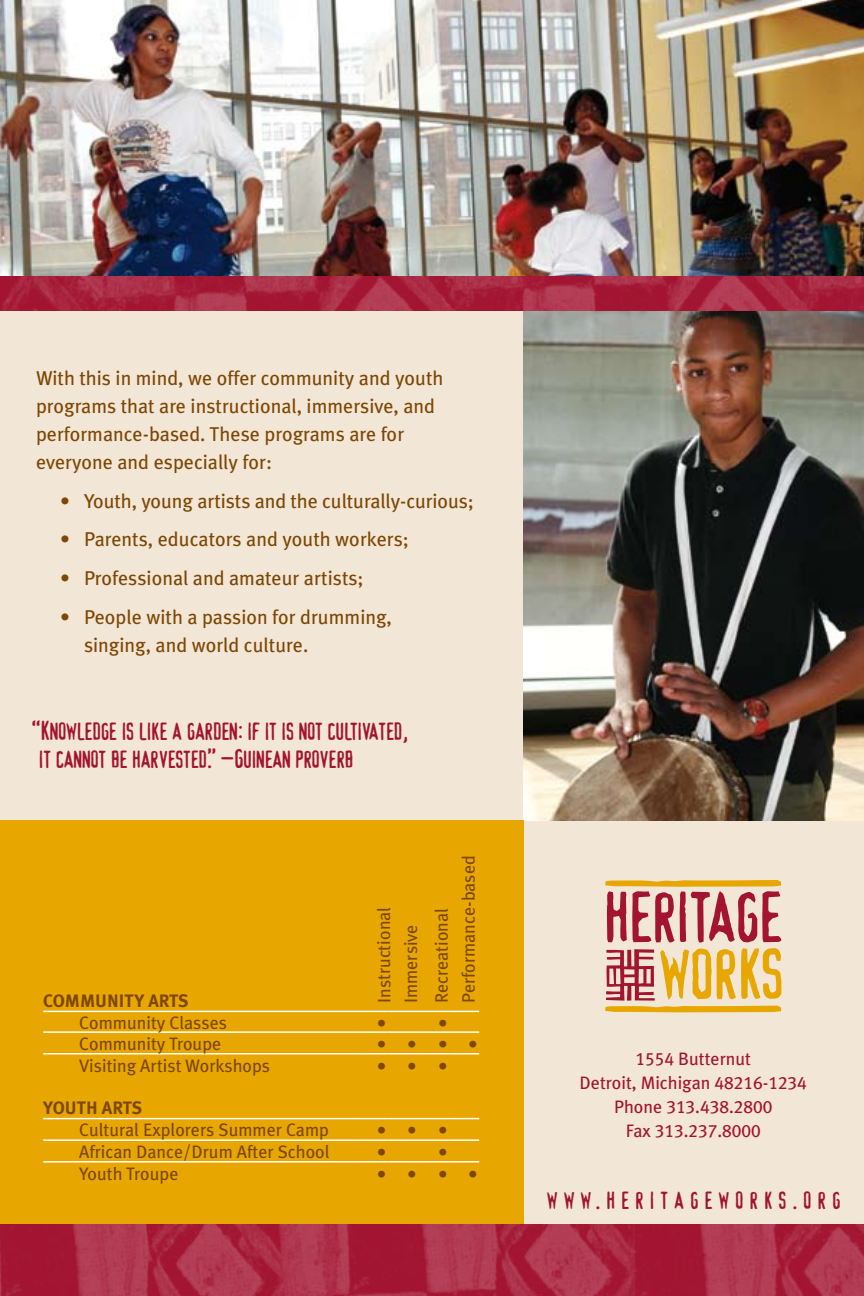
<style>
.page{position:relative;width:864px;height:1296px;background:#fff}
.page>*{position:absolute;margin:0;border:0;box-sizing:border-box;transform-origin:0 0}
.t1{font:24px/28px "Device";color:#a21431}
.t2{font:24px "Device";letter-spacing:.26em;color:#a21431}
.t3{font:24px "Times";color:#7d4704}
.t4{font:20px/28px "Meta Plus";color:#7d4704}
.t5{font:18px/26.8px "Meta Plus";color:#7d4704}
.t6{font:18px/24px "Meta Plus";color:#a21431;text-align:center}
.t7{font:18px/24px "Meta Plus Book Caps";color:#a21431;text-align:center}
.t8{font:700 18px "Meta Plus";color:#7d4704}
.s1{font-family:"Meta Plus Book Caps"}
.s2{font-family:"Meta Plus"}
</style>
<div class="page">
<div style="left:0;top:306px;width:864px;height:918px;background:#f2e6d6"></div>
<img style="left:523px;top:310px;width:341px;height:511px">
<img style="left:0;top:0;width:864px;height:277px">
<svg style="left:605px;top:880px;width:176px;height:132px"></svg>
<img style="left:0;top:1224px;width:864px;height:72px">
<img style="left:0;top:277px;width:864px;height:33px">
<div style="left:0;top:821px;width:523px;height:403px;background:#e7a600"></div>
<hr style="left:43px;top:1011px;width:315px;height:1px;background:#fff">
<svg style="left:358px;top:1011px;width:29px;height:1px"></svg>
<hr style="left:387px;top:1011px;width:32px;height:1px;background:#fff">
<hr style="left:419px;top:1011px;width:30px;height:1px;background:#fff">
<hr style="left:449px;top:1011px;width:30px;height:1px;background:#fff">
<hr style="left:43px;top:1031px;width:315px;height:2px;background:#fff">
<hr style="left:358px;top:1031px;width:29px;height:2px;background:#fff">
<hr style="left:387px;top:1031px;width:32px;height:2px;background:#fff">
<hr style="left:419px;top:1031px;width:30px;height:2px;background:#fff">
<hr style="left:449px;top:1031px;width:30px;height:2px;background:#fff">
<hr style="left:43px;top:1053px;width:315px;height:2px;background:#fff">
<hr style="left:358px;top:1053px;width:29px;height:2px;background:#fff">
<hr style="left:387px;top:1053px;width:32px;height:2px;background:#fff">
<hr style="left:419px;top:1053px;width:30px;height:2px;background:#fff">
<hr style="left:449px;top:1053px;width:30px;height:2px;background:#fff">
<hr style="left:43px;top:1118px;width:315px;height:1px;background:#fff">
<svg style="left:358px;top:1118px;width:29px;height:1px"></svg>
<hr style="left:387px;top:1118px;width:32px;height:1px;background:#fff">
<hr style="left:419px;top:1118px;width:30px;height:1px;background:#fff">
<hr style="left:449px;top:1118px;width:30px;height:1px;background:#fff">
<hr style="left:43px;top:1139px;width:315px;height:2px;background:#fff">
<hr style="left:358px;top:1139px;width:29px;height:2px;background:#fff">
<hr style="left:387px;top:1139px;width:32px;height:2px;background:#fff">
<hr style="left:419px;top:1139px;width:30px;height:2px;background:#fff">
<hr style="left:449px;top:1139px;width:30px;height:2px;background:#fff">
<hr style="left:43px;top:1161px;width:315px;height:2px;background:#fff">
<hr style="left:358px;top:1161px;width:29px;height:2px;background:#fff">
<hr style="left:387px;top:1161px;width:32px;height:2px;background:#fff">
<hr style="left:419px;top:1161px;width:30px;height:2px;background:#fff">
<hr style="left:449px;top:1161px;width:30px;height:2px;background:#fff">
<p class="t4" style="left:36px;top:364px;width:409px">With this in mind, we offer community and youth programs that are instructional, immersive, and performance-based. These programs are for everyone and especially for:</p>
<p class="t4" style="left:60px;top:486px;width:416px">• Youth, young artists and the culturally-curious;</p>
<p class="t4" style="left:60px;top:525px;width:351px">• Parents, educators and youth workers;</p>
<p class="t4" style="left:60px;top:564px;width:305px">• Professional and amateur artists;</p>
<p class="t4" style="left:84px;top:603px;width:310px;text-indent:-24px">• People with a passion for drumming, singing, and world culture.</p>
<p class="t1" style="left:31px;top:717px;width:377px">“Knowledge is like a garden: if it is not cultivated, it cannot be harvested.” –Guinean proverb</p>
<p class="t5" style="left:428px;top:1003px;width:149px;rotate:-90deg">Recreational<br>Performance-based</p>
<p class="t5" style="left:370px;top:1003px;width:98px;rotate:-90deg">I nstructional<br>I mmersive</p>
<p class="t8" style="left:43px;top:991px;width:147px">COMMUNITY ARTS</p>
<p class="t5" style="left:79px;top:1009px;width:149px">Community Classes</p>
<p class="t3" style="left:377px;top:1000px;width:71px">• •</p>
<p class="t5" style="left:79px;top:1030px;width:144px">Community Troupe</p>
<p class="t3" style="left:377px;top:1021px;width:101px">••••</p>
<p class="t5" style="left:79px;top:1052px;width:192px">Visiting Artist Workshops</p>
<p class="t3" style="left:377px;top:1043px;width:71px">•••</p>
<p class="t8" style="left:43px;top:1098px;width:101px">YOUTH ARTS</p>
<p class="t5" style="left:79px;top:1117px;width:251px">Cultural Explorers Summer Camp</p>
<p class="t3" style="left:377px;top:1108px;width:71px">•••</p>
<p class="t5" style="left:79px;top:1138px;width:252px">African Dance/Drum After School</p>
<p class="t3" style="left:377px;top:1129px;width:71px">• •</p>
<p class="t5" style="left:79px;top:1160px;width:101px">Youth Troupe</p>
<p class="t3" style="left:377px;top:1151px;width:101px">••••</p>
<p class="t6" style="left:580px;top:1047px;width:229px"><span class="s1">1554</span> Butternut<br>Detroit, Michigan <span class="s1">48216-1234</span></p>
<p class="t7" style="left:614px;top:1095px;width:160px"><span class="s2">Phone</span> 313.438.2800<br><span class="s2">Fax</span> 313.237.8000</p>
<p class="t2" style="left:547px;top:1186px;width:295px">www.heritageworks.org</p>
</div>
